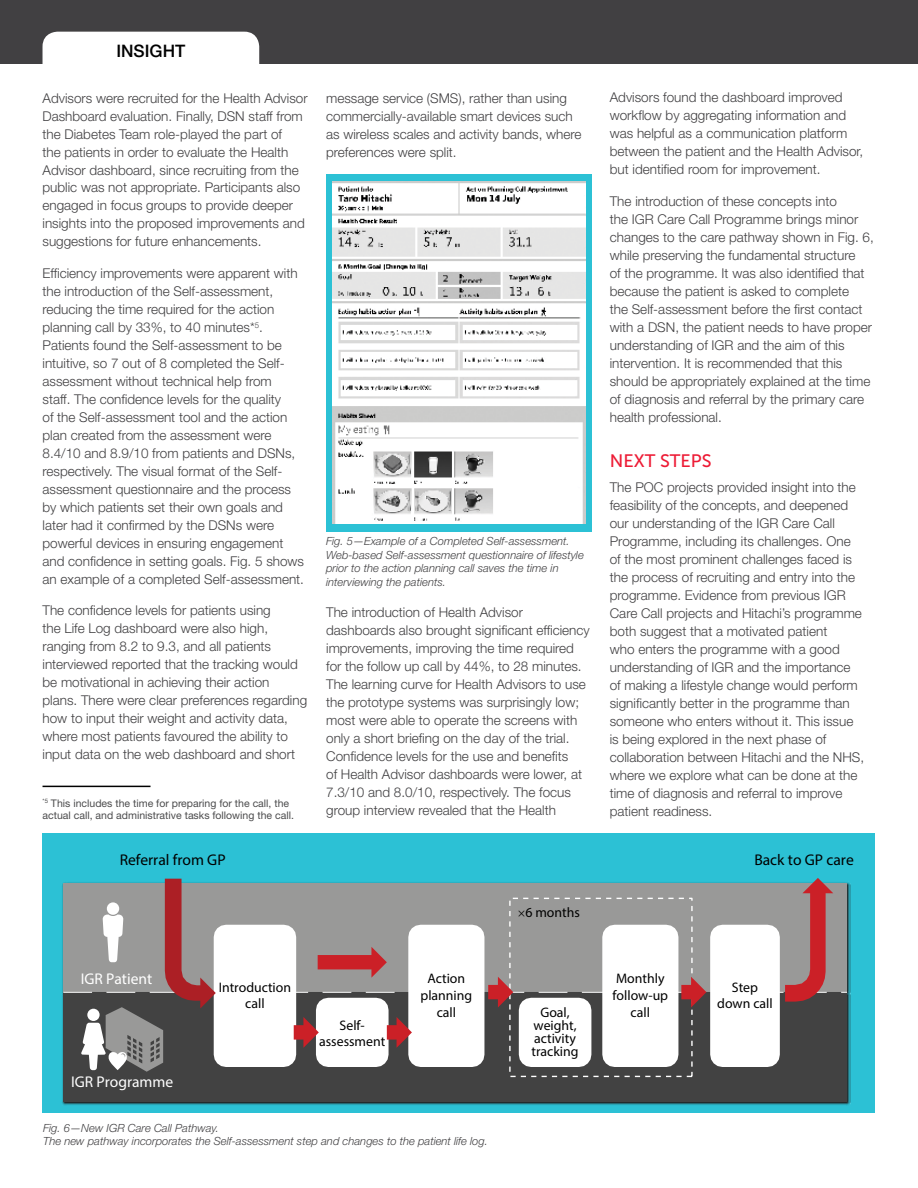
<style>
.page{position:relative;width:918px;height:1188px;background:#fff}
.page>*{position:absolute;margin:0;border:0;box-sizing:border-box;transform-origin:0 0}
.t1{font:18px "Museo Sans 500";color:#ed1b35}
.t2{font:500 17.25px "Helvetica Neue LT Std";color:#000}
.t3{font:15.6px "Myriad Pro";color:#000}
.t4{font:15.6px "Myriad Pro";color:#fff}
.t5{font:13.8px/16.6px "Myriad Pro";color:#000;text-align:center}
.t6{font:300 13.5px/18px "Helvetica Neue LT Std";color:#414042}
.t7{font:italic 300 11.25px/13.5px "Helvetica Neue LT Std";color:#414042}
.t8{font:10.5px/12.6px "Helvetica Neue LT Std";color:#4c4c4d}
</style>
<div class="page">
<div style="left:0;top:0;width:918px;height:64px;background:#414042"></div>
<div style="left:43px;top:32px;width:216px;height:32px;background:#fff"></div>
<hr style="left:43px;top:786px;width:108px;height:1px;background:#000">
<div style="left:326px;top:174px;width:266px;height:358px;background:#2cc1d5"></div>
<img style="left:332px;top:182px;width:254px;height:341px">
<div style="left:43px;top:834px;width:832px;height:279px;background:#2cc1d5"></div>
<img style="left:62px;top:991px;width:788px;height:114px">
<div style="left:63px;top:992px;width:784px;height:110px;background:#424242"></div>
<svg style="left:63px;top:878px;width:784px;height:194px"></svg>
<p class="t2" style="left:116px;top:40px;width:70px">INSIGHT</p>
<p class="t6" style="left:43px;top:88px;width:267px">Advisors were recruited for the Health Advisor Dashboard evaluation. Finally, DSN staff from the Diabetes Team role-played the part of<br>the patients in order to evaluate the Health Advisor dashboard, since recruiting from the public was not appropriate. Participants also engaged in focus groups to provide deeper insights into the proposed improvements and suggestions for future enhancements.</p>
<p class="t6" style="left:43px;top:264px;width:263px">Efficiency improvements were apparent with the introduction of the Self-assessment, reducing the time required for the action planning call by 33%, to 40 minutes*<sup>5</sup>.<br>Patients found the Self-assessment to be intuitive, so 7 out of 8 completed the Self&shy;assessment without technical help from<br>staff. The confidence levels for the quality<br>of the Self-assessment tool and the action plan created from the assessment were 8.4/10 and 8.9/10 from patients and DSNs, respectively. The visual format of the Self&shy;assessment questionnaire and the process by which patients set their own goals and later had it confirmed by the DSNs were powerful devices in ensuring engagement and confidence in setting goals. Fig. 5 shows an example of a completed Self-assessment.</p>
<p class="t6" style="left:43px;top:601px;width:266px">The confidence levels for patients using<br>the Life Log dashboard were also high, ranging from 8.2 to 9.3, and all patients interviewed reported that the tracking would be motivational in achieving their action plans. There were clear preferences regarding how to input their weight and activity data, where most patients favoured the ability to input data on the web dashboard and short</p>
<p class="t8" style="left:43px;top:796px;width:253px"><sup>*5</sup> This includes the time for preparing for the call, the actual call, and administrative tasks following the call.</p>
<p class="t6" style="left:326px;top:88px;width:257px">message service (SMS), rather than using commercially-available smart devices such as wireless scales and activity bands, where preferences were split.</p>
<p class="t7" style="left:326px;top:534px;width:259px">Fig. 5—Example of a Completed Self-assessment.<br>Web-based Self-assessment questionnaire of lifestyle prior to the action planning call saves the time in interviewing the patients.</p>
<p class="t6" style="left:326px;top:603px;width:265px">The introduction of Health Advisor dashboards also brought significant efficiency improvements, improving the time required for the follow up call by 44%, to 28 minutes.<br>The learning curve for Health Advisors to use the prototype systems was surprisingly low; most were able to operate the screens with only a short briefing on the day of the trial.<br>Confidence levels for the use and benefits<br>of Health Advisor dashboards were lower, at 7.3/10 and 8.0/10, respectively. The focus group interview revealed that the Health</p>
<p class="t6" style="left:610px;top:88px;width:255px">Advisors found the dashboard improved workflow by aggregating information and was helpful as a communication platform between the patient and the Health Advisor, but identified room for improvement.</p>
<p class="t6" style="left:610px;top:192px;width:266px">The introduction of these concepts into<br>the IGR Care Call Programme brings minor changes to the care pathway shown in Fig. 6, while preserving the fundamental structure<br>of the programme. It was also identified that because the patient is asked to complete<br>the Self-assessment before the first contact with a DSN, the patient needs to have proper understanding of IGR and the aim of this intervention. It is recommended that this should be appropriately explained at the time of diagnosis and referral by the primary care health professional.</p>
<h1 class="t1" style="left:610px;top:451px;width:103px">NEXT STEPS</h1>
<p class="t6" style="left:610px;top:478px;width:256px">The POC projects provided insight into the feasibility of the concepts, and deepened our understanding of the IGR Care Call Programme, including its challenges. One of the most prominent challenges faced is the process of recruiting and entry into the programme. Evidence from previous IGR Care Call projects and Hitachi’s programme both suggest that a motivated patient<br>who enters the programme with a good understanding of IGR and the importance of making a lifestyle change would perform significantly better in the programme than someone who enters without it. This issue is being explored in the next phase of collaboration between Hitachi and the NHS, where we explore what can be done at the time of diagnosis and referral to improve patient readiness.</p>
<p class="t3" style="left:120px;top:850px;width:107px">Referral from GP</p>
<p class="t3" style="left:754px;top:850px;width:101px">Back to GP care</p>
<p class="t4" style="left:81px;top:969px;width:73px">IGR Patient</p>
<p class="t4" style="left:71px;top:1073px;width:104px">IGR Programme</p>
<p class="t5" style="left:525px;top:904px;width:56px">6 months</p>
<p class="t5" style="left:420px;top:970px;width:53px">Action planning call</p>
<p class="t5" style="left:613px;top:970px;width:57px;text-align:left">Monthly follow-up</p>
<p class="t5" style="left:219px;top:978px;width:74px">Introduction call</p>
<p class="t5" style="left:717px;top:978px;width:57px">Step down call</p>
<p class="t5" style="left:540px;top:1004px;width:31px">Goal,</p>
<p class="t5" style="left:631px;top:1003px;width:21px">call</p>
<p class="t5" style="left:532px;top:1018px;width:49px;line-height:13.2px;text-align:left">weight, activity tracking</p>
<p class="t5" style="left:319px;top:1016px;width:68px">Self&shy;assessment</p>
<p class="t7" style="left:43px;top:1121px;width:446px">Fig. 6—New IGR Care Call Pathway.<br>The new pathway incorporates the Self-assessment step and changes to the patient life log.</p>
</div>
